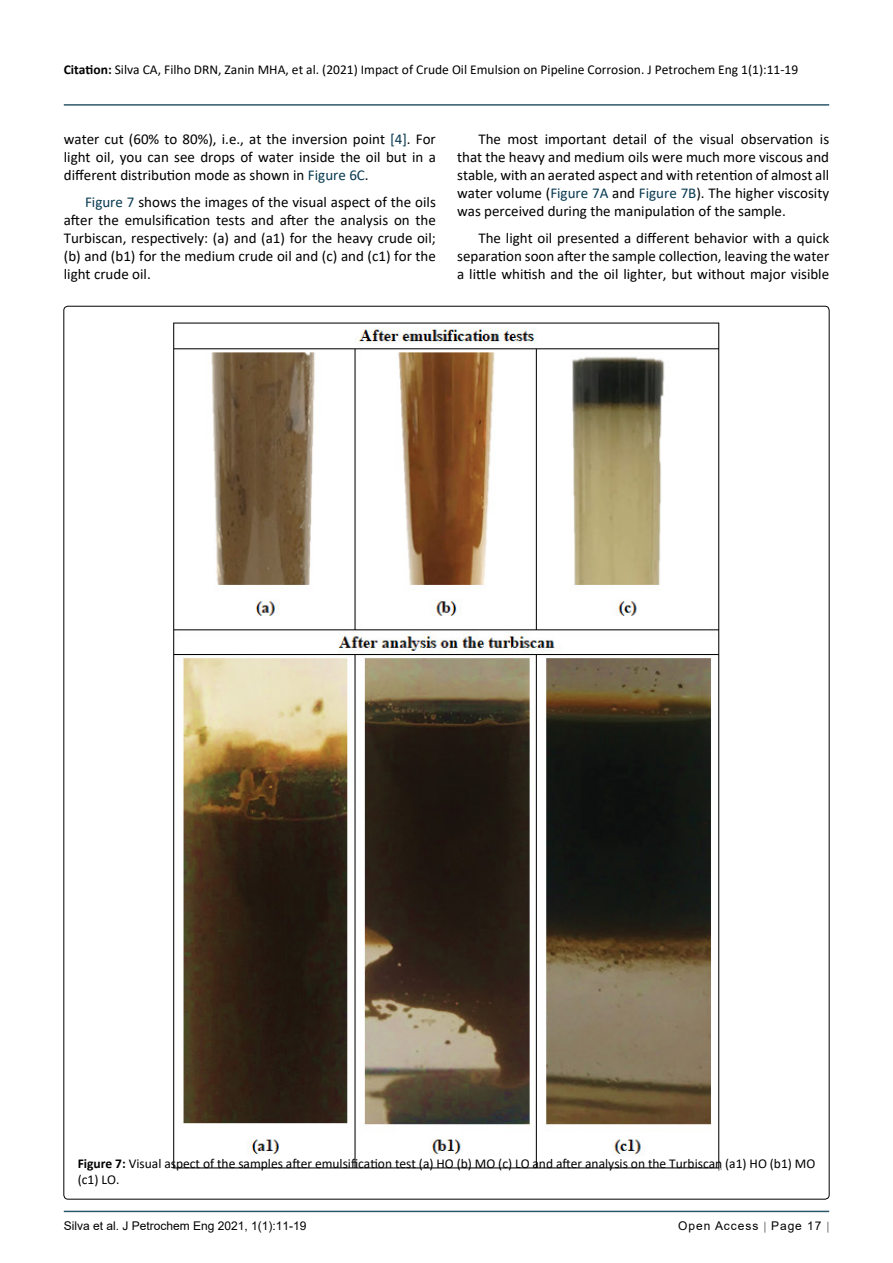
<style>
.page{position:relative;width:893px;height:1263px;background:#fff}
.page>*{position:absolute;margin:0;border:0;box-sizing:border-box;transform-origin:0 0}
.t1{font:15px/18px "Calibri";color:#000;text-align:justify}
.t2{font:13.5px/16.2px "Calibri";color:#000}
.t3{font:12px "Arial";color:#000}
.t4{font:12px "Arial";letter-spacing:.08em;color:#000}
.s1{font-weight:700}
.s2{color:#073950}
</style>
<div class="page">
<hr style="left:64px;top:1211px;width:765px;height:1px;background:#073950">
<hr style="left:64px;top:104px;width:765px;height:2px;background:#073950">
<img style="left:173px;top:322px;width:547px;height:307px">
<img style="left:173px;top:629px;width:549px;height:541px">
<p class="t2" style="left:64px;top:61px;width:736px"><span class="s1">Citation:</span> Silva CA, Filho DRN, Zanin MHA, et al. (2021) Impact of Crude Oil Emulsion on Pipeline Corrosion. J Petrochem Eng 1(1):11-19</p>
<p class="t1" style="left:64px;top:130px;width:374px">water cut (60% to 80%), i.e., at the inversion point <span class="s2">[4]</span>. For light oil, you can see drops of water inside the oil but in a different distribution mode as shown in <span class="s2">Figure 6C</span>.</p>
<p class="t1" style="left:64px;top:192px;width:374px;text-indent:21px"><span class="s2">Figure 7</span> shows the images of the visual aspect of the oils after the emulsification tests and after the analysis on the Turbiscan, respectively: (a) and (a1) for the heavy crude oil; (b) and (b1) for the medium crude oil and (c) and (c1) for the light crude oil.</p>
<p class="t1" style="left:457px;top:130px;width:374px;text-indent:21px">The most important detail of the visual observation is that the heavy and medium oils were much more viscous and stable, with an aerated aspect and with retention of almost all water volume (<span class="s2">Figure 7A</span> and <span class="s2">Figure 7B</span>). The higher viscosity was perceived during the manipulation of the sample.</p>
<p class="t1" style="left:457px;top:228px;width:374px;text-indent:21px">The light oil presented a different behavior with a quick separation soon after the sample collection, leaving the water a little whitish and the oil lighter, but without major visible</p>
<p class="t2" style="left:78px;top:1155px;width:739px"><span class="s1">Figure 7:</span> Visual aspect of the samples after emulsification test (a) HO (b) MO (c) LO and after analysis on the Turbiscan (a1) HO (b1) MO (c1) LO.</p>
<p class="t3" style="left:64px;top:1217px;width:244px">Silva et al. J Petrochem Eng 2021, 1(1):11-19</p>
<p class="t4" style="left:678px;top:1217px;width:145px">Open Access Page 17</p>
</div>
